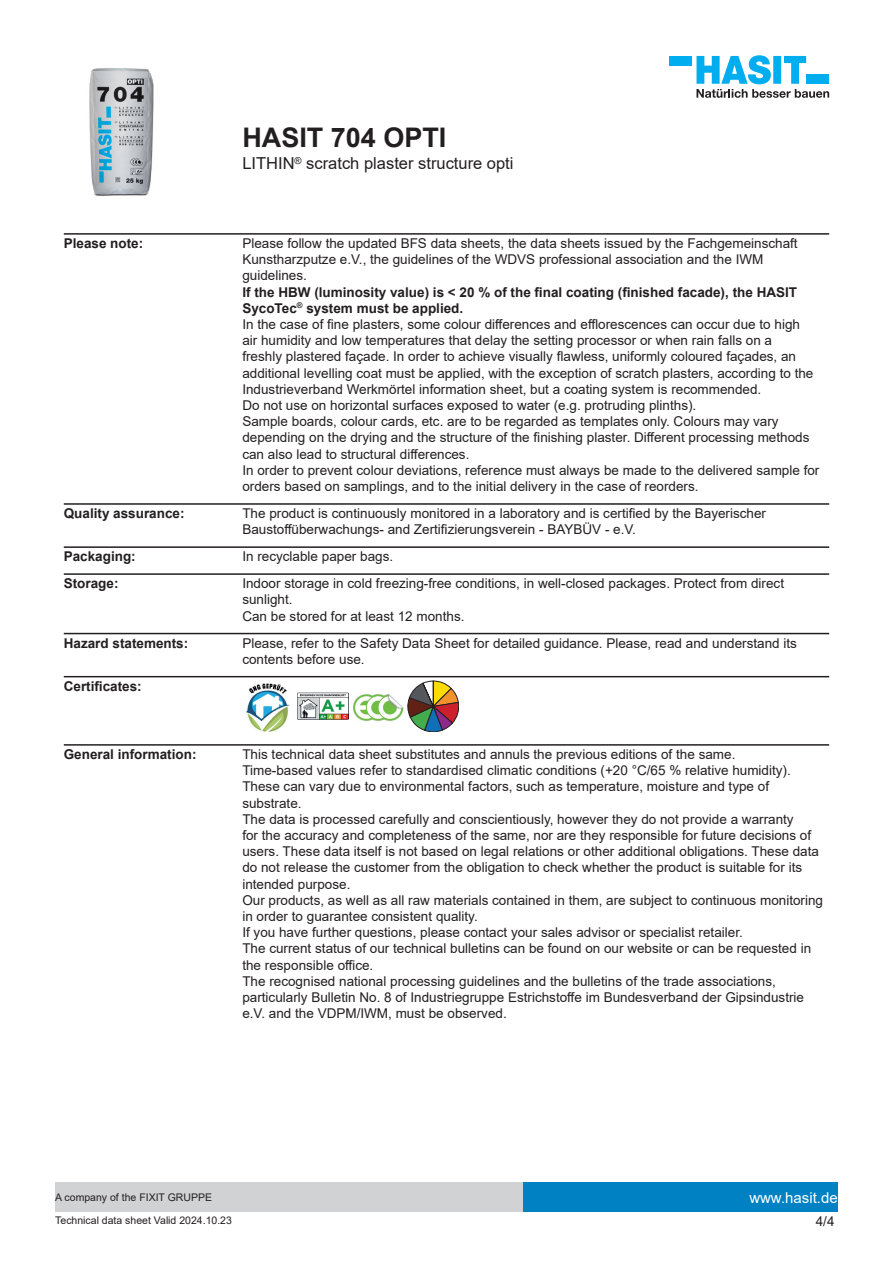
<style>
.page{position:relative;width:893px;height:1263px;background:#fff}
.page>*{position:absolute;margin:0;border:0;box-sizing:border-box;transform-origin:0 0}
.t1{font:700 27px "Arial";color:#231f20}
.t2{font:16.5px "Arial";color:#231f20}
.t3{font:15px "Arial";color:#fff}
.t4{font:13.5px/16.2px "Arial";color:#231f20}
.t5{font:700 13.5px "Arial";color:#231f20}
.t6{font:10.5px "Arial";color:#231f20}
.s1{font-weight:700}
</style>
<div class="page">
<img style="left:89px;top:68px;width:65px;height:128px">
<div style="left:669px;top:56px;width:23px;height:10px;background:#00aeef"></div>
<svg style="left:696px;top:55px;width:133px;height:43px"></svg>
<div style="left:523px;top:1182px;width:315px;height:30px;background:#0081c3"></div>
<div style="left:55px;top:1182px;width:468px;height:30px;background:#d1d2d4"></div>
<hr style="left:64px;top:233px;width:765px;height:2px;background:#231f20">
<hr style="left:64px;top:503px;width:765px;height:2px;background:#231f20">
<hr style="left:64px;top:546px;width:765px;height:2px;background:#231f20">
<hr style="left:64px;top:573px;width:765px;height:2px;background:#231f20">
<hr style="left:64px;top:633px;width:765px;height:1px;background:#231f20">
<hr style="left:64px;top:676px;width:765px;height:1px;background:#231f20">
<img style="left:246px;top:683px;width:44px;height:49px">
<img style="left:297px;top:692px;width:51px;height:28px">
<img style="left:353px;top:694px;width:51px;height:27px">
<svg style="left:408px;top:681px;width:51px;height:51px"></svg>
<hr style="left:64px;top:744px;width:765px;height:2px;background:#231f20">
<h1 class="t1" style="left:242px;top:119px;width:206px">HASIT 704 OPTI</h1>
<p class="t2" style="left:242px;top:152px;width:273px">LITHIN<sup>®</sup> scratch plaster structure opti</p>
<p class="t5" style="left:64px;top:234px;width:81px">Please note:</p>
<p class="t4" style="left:242px;top:235px;width:557px">Please follow the updated BFS data sheets, the data sheets issued by the Fachgemeinschaft<br>Kunstharzputze e.V., the guidelines of the WDVS professional association and the IWM guidelines.</p>
<p class="t4" style="left:242px;top:284px;width:579px"><span class="s1">If the HBW (luminosity value) is &lt; 20 % of the final coating (finished facade), the HASIT SycoTec</span><sup>®</sup> <span class="s1">system must be applied.<br></span>In the case of fine plasters, some colour differences and efflorescences can occur due to high<br>air humidity and low temperatures that delay the setting processor or when rain falls on a<br>freshly plastered façade. In order to achieve visually flawless, uniformly coloured façades, an additional levelling coat must be applied, with the exception of scratch plasters, according to the Industrieverband Werkmörtel information sheet, but a coating system is recommended.<br>Do not use on horizontal surfaces exposed to water (e.g. protruding plinths).<br>Sample boards, colour cards, etc. are to be regarded as templates only. Colours may vary depending on the drying and the structure of the finishing plaster. Different processing methods can also lead to structural differences.<br>In order to prevent colour deviations, reference must always be made to the delivered sample for orders based on samplings, and to the initial delivery in the case of reorders.</p>
<p class="t5" style="left:64px;top:504px;width:122px">Quality assurance:</p>
<p class="t4" style="left:242px;top:505px;width:525px">The product is continuously monitored in a laboratory and is certified by the Bayerischer<br>Baustoffüberwachungs- and Zertifizierungsverein - BAYBÜV - e.V.</p>
<p class="t5" style="left:64px;top:547px;width:74px">Packaging:</p>
<p class="t4" style="left:242px;top:548px;width:152px">In recyclable paper bags.</p>
<p class="t5" style="left:64px;top:574px;width:56px">Storage:</p>
<p class="t4" style="left:242px;top:575px;width:543px">Indoor storage in cold freezing-free conditions, in well-closed packages. Protect from direct sunlight.<br>Can be stored for at least 12 months.</p>
<p class="t5" style="left:64px;top:633px;width:126px">Hazard statements:</p>
<p class="t4" style="left:242px;top:635px;width:556px">Please, refer to the Safety Data Sheet for detailed guidance. Please, read and understand its contents before use.</p>
<p class="t5" style="left:64px;top:676px;width:80px">Certificates:</p>
<p class="t5" style="left:64px;top:745px;width:134px">General information:</p>
<p class="t4" style="left:242px;top:746px;width:582px">This technical data sheet substitutes and annuls the previous editions of the same.<br>Time-based values refer to standardised climatic conditions (+20 °C/65 % relative humidity).<br>These can vary due to environmental factors, such as temperature, moisture and type of substrate.<br>The data is processed carefully and conscientiously, however they do not provide a warranty<br>for the accuracy and completeness of the same, nor are they responsible for future decisions of users. These data itself is not based on legal relations or other additional obligations. These data do not release the customer from the obligation to check whether the product is suitable for its intended purpose.<br>Our products, as well as all raw materials contained in them, are subject to continuous monitoring in order to guarantee consistent quality.<br>If you have further questions, please contact your sales advisor or specialist retailer.<br>The current status of our technical bulletins can be found on our website or can be requested in the responsible office.<br>The recognised national processing guidelines and the bulletins of the trade associations, particularly Bulletin No. 8 of Industriegruppe Estrichstoffe im Bundesverband der Gipsindustrie e.V. and the VDPM/IWM, must be observed.</p>
<p class="t6" style="left:55px;top:1190px;width:158px">A company of the FIXIT GRUPPE</p>
<p class="t3" style="left:749px;top:1187px;width:90px">www.hasit.de</p>
<p class="t6" style="left:55px;top:1213px;width:178px">Technical data sheet Valid 2024.10.23</p>
<p class="t4" style="left:816px;top:1213px;width:20px">4/4</p>
</div>
